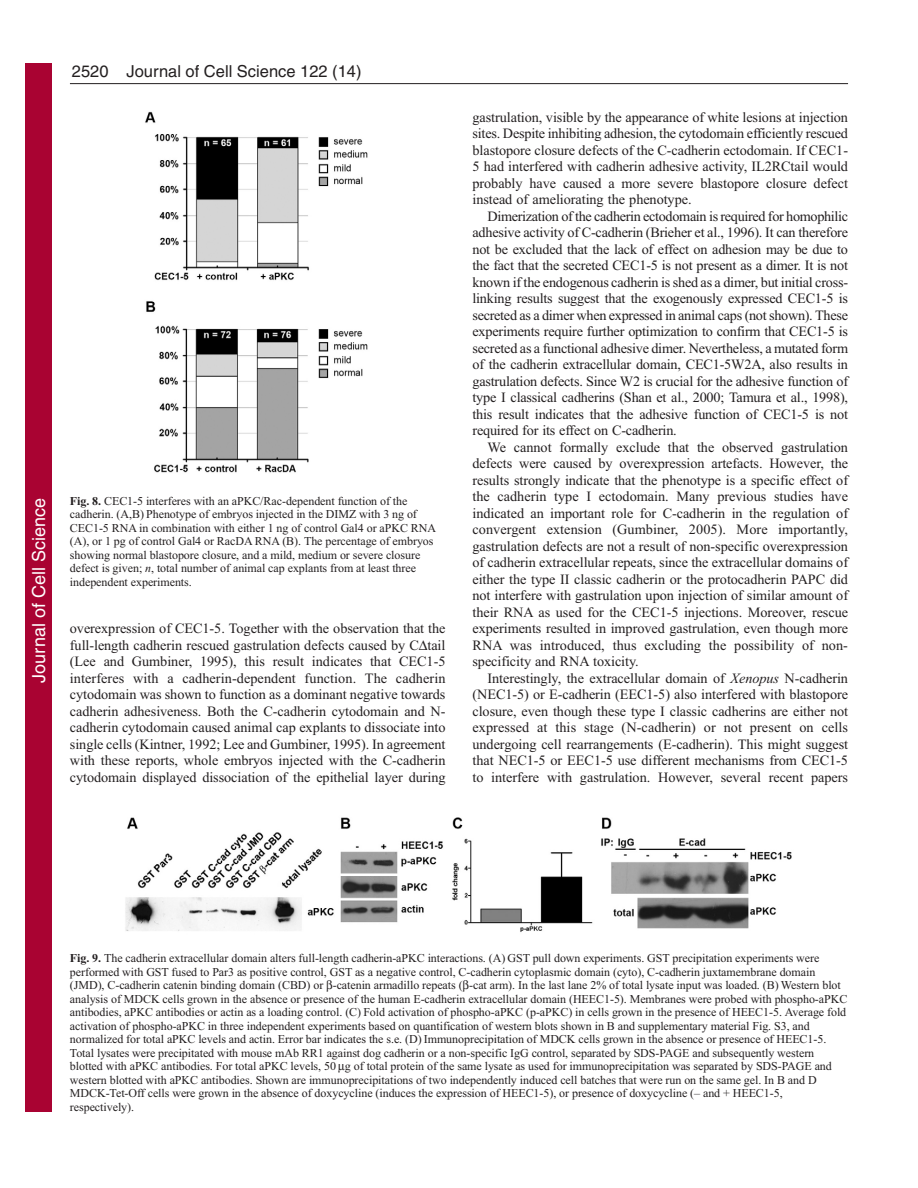
<style>
.page{position:relative;width:918px;height:1188px;background:#fff}
.page>*{position:absolute;margin:0;border:0;box-sizing:border-box;transform-origin:0 0}
.t1{font:18px "Helvetica";color:#fff}
.t2{font:16.5px "Helvetica";color:#231f20}
.t3{font:14.25px/16.5px "Times New Roman";letter-spacing:-.005em;color:#231f20;text-align:justify}
.t4{font:12px/13.5px "Times New Roman";letter-spacing:-.005em;color:#231f20}
.s1{font-weight:700}
.s2{font-style:italic}
</style>
<div class="page">
<hr style="left:70px;top:83px;width:778px;height:1px;background:#231f20">
<img style="left:145px;top:111px;width:223px;height:362px">
<img style="left:125px;top:817px;width:667px;height:115px">
<div style="left:26px;top:64px;width:26px;height:1048px;background:#a90332"></div>
<p class="t2" style="left:72px;top:65px;width:38px">2520</p>
<p class="t2" style="left:127px;top:65px;width:237px">Journal of Cell Science 122 (14)</p>
<p class="t1" style="left:28px;top:683px;width:186px;rotate:-90deg">Journal of Cell Science</p>
<p class="t4" style="left:70px;top:495px;width:368px"><span class="s1">Fig. 8.</span> CEC1-5 interferes with an aPKC/Rac-dependent function of the cadherin. (A,B) Phenotype of embryos injected in the DIMZ with 3 ng of CEC1-5 RNA in combination with either 1 ng of control Gal4 or aPKC RNA (A), or 1 pg of control Gal4 or RacDA RNA (B). The percentage of embryos showing normal blastopore closure, and a mild, medium or severe closure defect is given; <span class="s2">n</span>, total number of animal cap explants from at least three independent experiments.</p>
<p class="t3" style="left:70px;top:621px;width:377px">overexpression of CEC1-5. Together with the observation that the full-length cadherin rescued gastrulation defects caused by C tail (Lee and Gumbiner, 1995), this result indicates that CEC1-5 interferes with a cadherin-dependent function. The cadherin cytodomain was shown to function as a dominant negative towards cadherin adhesiveness. Both the C-cadherin cytodomain and N&shy;cadherin cytodomain caused animal cap explants to dissociate into single cells (Kintner, 1992; Lee and Gumbiner, 1995). In agreement with these reports, whole embryos injected with the C-cadherin cytodomain displayed dissociation of the epithelial layer during</p>
<p class="t3" style="left:472px;top:110px;width:377px">gastrulation, visible by the appearance of white lesions at injection sites. Despite inhibiting adhesion, the cytodomain efficiently rescued blastopore closure defects of the C-cadherin ectodomain. If CEC1- 5 had interfered with cadherin adhesive activity, IL2RCtail would probably have caused a more severe blastopore closure defect instead of ameliorating the phenotype.</p>
<p class="t3" style="left:472px;top:209px;width:377px;text-indent:15px">Dimerization of the cadherin ectodomain is required for homophilic adhesive activity of C-cadherin (Brieher et al., 1996). It can therefore not be excluded that the lack of effect on adhesion may be due to the fact that the secreted CEC1-5 is not present as a dimer. It is not known if the endogenous cadherin is shed as a dimer, but initial cross&shy;linking results suggest that the exogenously expressed CEC1-5 is secreted as a dimer when expressed in animal caps (not shown). These experiments require further optimization to confirm that CEC1-5 is secreted as a functional adhesive dimer. Nevertheless, a mutated form of the cadherin extracellular domain, CEC1-5W2A, also results in gastrulation defects. Since W2 is crucial for the adhesive function of type I classical cadherins (Shan et al., 2000; Tamura et al., 1998), this result indicates that the adhesive function of CEC1-5 is not required for its effect on C-cadherin.</p>
<p class="t3" style="left:472px;top:440px;width:377px;text-indent:15px">We cannot formally exclude that the observed gastrulation defects were caused by overexpression artefacts. However, the results strongly indicate that the phenotype is a specific effect of the cadherin type I ectodomain. Many previous studies have indicated an important role for C-cadherin in the regulation of convergent extension (Gumbiner, 2005). More importantly, gastrulation defects are not a result of non-specific overexpression of cadherin extracellular repeats, since the extracellular domains of either the type II classic cadherin or the protocadherin PAPC did not interfere with gastrulation upon injection of similar amount of their RNA as used for the CEC1-5 injections. Moreover, rescue experiments resulted in improved gastrulation, even though more RNA was introduced, thus excluding the possibility of non&shy;specificity and RNA toxicity.</p>
<p class="t3" style="left:473px;top:671px;width:377px;text-indent:15px">Interestingly, the extracellular domain of <span class="s2">Xenopus</span> N-cadherin (NEC1-5) or E-cadherin (EEC1-5) also interfered with blastopore closure, even though these type I classic cadherins are either not expressed at this stage (N-cadherin) or not present on cells undergoing cell rearrangements (E-cadherin). This might suggest that NEC1-5 or EEC1-5 use different mechanisms from CEC1-5 to interfere with gastrulation. However, several recent papers</p>
<p class="t4" style="left:70px;top:953px;width:779px"><span class="s1">Fig. 9.</span> The cadherin extracellular domain alters full-length cadherin-aPKC interactions. (A) GST pull down experiments. GST precipitation experiments were performed with GST fused to Par3 as positive control, GST as a negative control, C-cadherin cytoplasmic domain (cyto), C-cadherin juxtamembrane domain (JMD), C-cadherin catenin binding domain (CBD) or -catenin armadillo repeats ( -cat arm). In the last lane 2% of total lysate input was loaded. (B) Western blot analysis of MDCK cells grown in the absence or presence of the human E-cadherin extracellular domain (HEEC1-5). Membranes were probed with phospho-aPKC antibodies, aPKC antibodies or actin as a loading control. (C) Fold activation of phospho-aPKC (p-aPKC) in cells grown in the presence of HEEC1-5. Average fold activation of phospho-aPKC in three independent experiments based on quantification of western blots shown in B and supplementary material Fig. S3, and normalized for total aPKC levels and actin. Error bar indicates the s.e. (D) Immunoprecipitation of MDCK cells grown in the absence or presence of HEEC1-5.<br>Total lysates were precipitated with mouse mAb RR1 against dog cadherin or a non-specific IgG control, separated by SDS-PAGE and subsequently western blotted with aPKC antibodies. For total aPKC levels, 50 g of total protein of the same lysate as used for immunoprecipitation was separated by SDS-PAGE and western blotted with aPKC antibodies. Shown are immunoprecipitations of two independently induced cell batches that were run on the same gel. In B and D MDCK-Tet-Off cells were grown in the absence of doxycycline (induces the expression of HEEC1-5), or presence of doxycycline (– and + HEEC1-5, respectively).</p>
</div>
